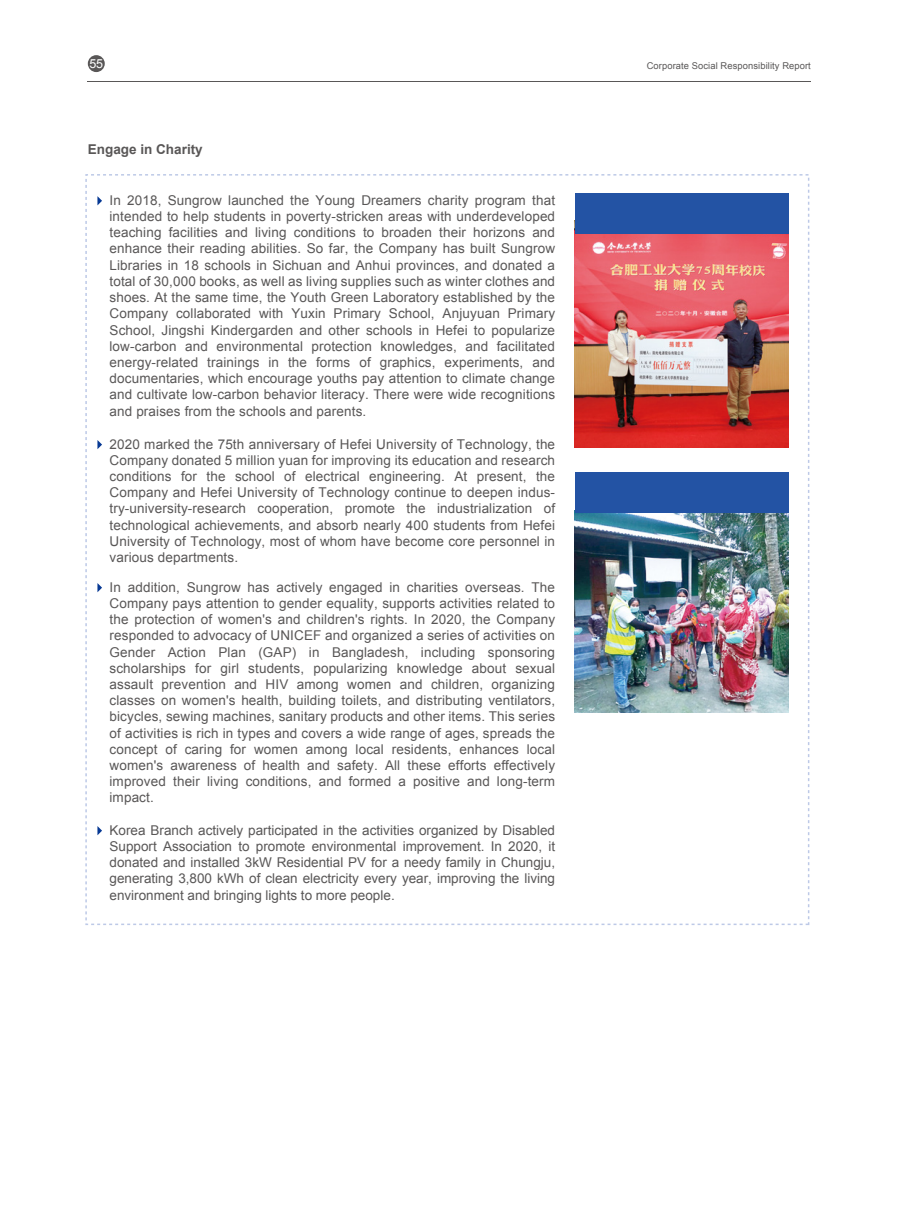
<style>
.page{position:relative;width:909px;height:1208px;background:#fff}
.page>*{position:absolute;margin:0;border:0;box-sizing:border-box;transform-origin:0 0}
.t1{font:13.5px/16.2px "Arial";letter-spacing:.01em;color:#595757;text-align:justify}
.t2{font:700 13.5px "Arial";color:#595757}
.t3{font:12.45px "Arial";color:#fff}
.t4{font:9.3px "Arial";letter-spacing:.01em;color:#595757}
</style>
<div class="page">
<hr style="left:88px;top:81px;width:723px;height:1px;background:#595757">
<div style="left:88px;top:55px;width:17px;height:17px;background:#595757;border-radius:50%"></div>
<svg style="left:85px;top:174px;width:724px;height:751px"></svg>
<svg style="left:97px;top:196px;width:5px;height:9px"></svg>
<svg style="left:97px;top:440px;width:5px;height:9px"></svg>
<svg style="left:97px;top:583px;width:5px;height:9px"></svg>
<svg style="left:97px;top:826px;width:5px;height:9px"></svg>
<img style="left:575px;top:234px;width:213px;height:214px">
<div style="left:575px;top:193px;width:213px;height:41px;background:#2353a4"></div>
<img style="left:575px;top:513px;width:213px;height:199px">
<div style="left:575px;top:472px;width:213px;height:41px;background:#2353a4"></div>
<p class="t3" style="left:89px;top:55px;width:15px">55</p>
<p class="t4" style="left:646px;top:60px;width:166px">Corporate Social Responsibility Report</p>
<p class="t2" style="left:88px;top:140px;width:116px">Engage in Charity</p>
<p class="t1" style="left:109px;top:192px;width:447px">In 2018, Sungrow launched the Young Dreamers charity program that intended to help students in poverty-stricken areas with underdeveloped teaching facilities and living conditions to broaden their horizons and enhance their reading abilities. So far, the Company has built Sungrow Libraries in 18 schools in Sichuan and Anhui provinces, and donated a total of 30,000 books, as well as living supplies such as winter clothes and shoes. At the same time, the Youth Green Laboratory established by the Company collaborated with Yuxin Primary School, Anjuyuan Primary School, Jingshi Kindergarden and other schools in Hefei to popularize low-carbon and environmental protection knowledges, and facilitated energy-related trainings in the forms of graphics, experiments, and documentaries, which encourage youths pay attention to climate change and cultivate low-carbon behavior literacy. There were wide recognitions and praises from the schools and parents.</p>
<p class="t1" style="left:109px;top:436px;width:447px">2020 marked the 75th anniversary of Hefei University of Technology, the Company donated 5 million yuan for improving its education and research conditions for the school of electrical engineering. At present, the Company and Hefei University of Technology continue to deepen indus&shy;try-university-research cooperation, promote the industrialization of technological achievements, and absorb nearly 400 students from Hefei University of Technology, most of whom have become core personnel in various departments.</p>
<p class="t1" style="left:109px;top:579px;width:447px">In addition, Sungrow has actively engaged in charities overseas. The Company pays attention to gender equality, supports activities related to the protection of women's and children's rights. In 2020, the Company responded to advocacy of UNICEF and organized a series of activities on Gender Action Plan (GAP) in Bangladesh, including sponsoring scholarships for girl students, popularizing knowledge about sexual assault prevention and HIV among women and children, organizing classes on women's health, building toilets, and distributing ventilators, bicycles, sewing machines, sanitary products and other items. This series of activities is rich in types and covers a wide range of ages, spreads the concept of caring for women among local residents, enhances local women's awareness of health and safety. All these efforts effectively improved their living conditions, and formed a positive and long-term impact.</p>
<p class="t1" style="left:109px;top:822px;width:447px">Korea Branch actively participated in the activities organized by Disabled Support Association to promote environmental improvement. In 2020, it donated and installed 3kW Residential PV for a needy family in Chungju, generating 3,800 kWh of clean electricity every year, improving the living environment and bringing lights to more people.</p>
</div>
